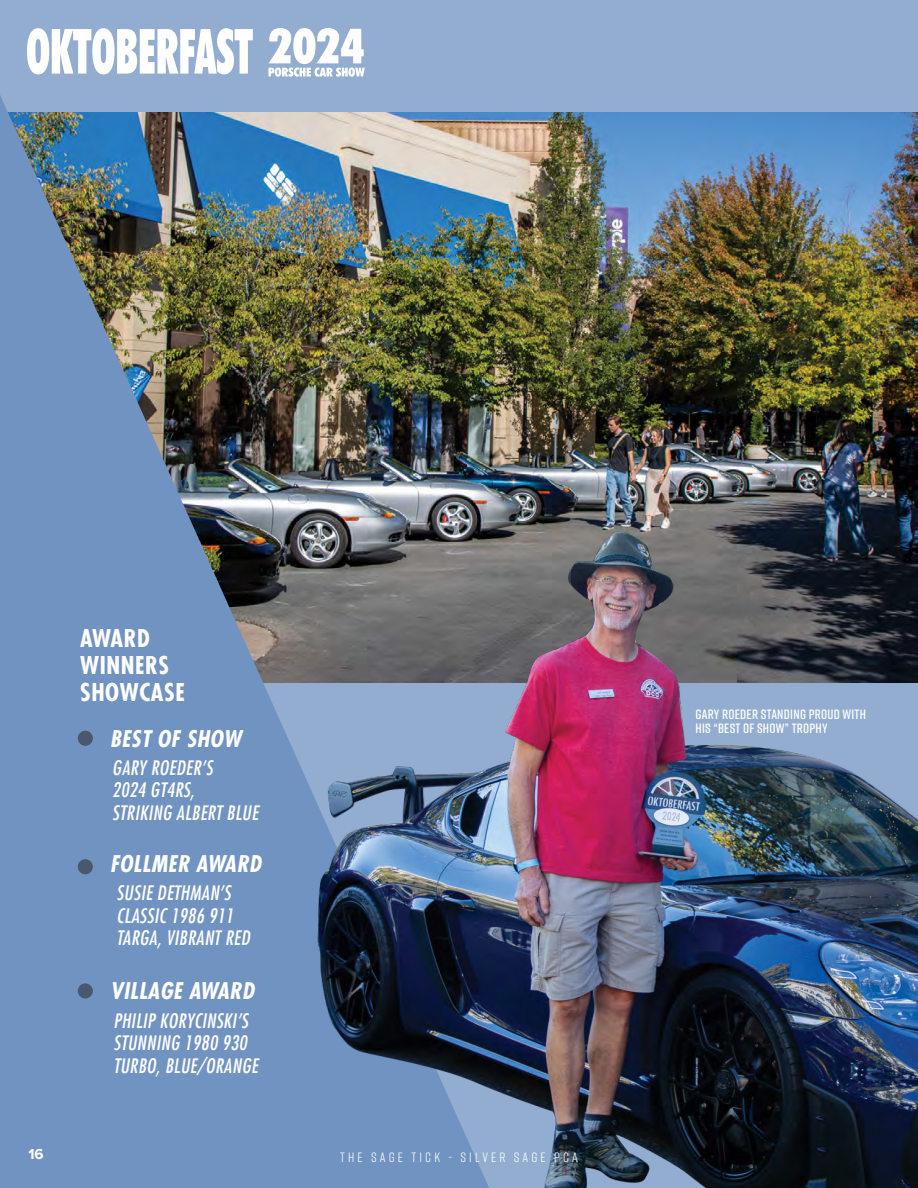
<style>
.page{position:relative;width:918px;height:1188px;background:#92add0}
.page>*{position:absolute;margin:0;border:0;box-sizing:border-box;transform-origin:0 0}
.t1{font:700 condensed 24px/27px "Futura LT";letter-spacing:.025em;color:#fff}
.t2{font:italic 700 condensed 22.5px "Futura LT";letter-spacing:.025em;color:#fff}
.t3{font:italic condensed 19.5px/22.5px "Futura LT";letter-spacing:.02em;color:#fff}
.t4{font:700 15px "Proxima Nova";color:#fff}
.t5{font:600 13.5px/13.5px "Rift";letter-spacing:.02em;color:#fff}
.t6{font:13.5px "Rift";letter-spacing:.235em;color:#fff}
</style>
<div class="page">
<img style="left:489px;top:112px;width:429px;height:370px">
<img style="left:0;top:95px;width:489px;height:1093px">
<svg style="left:27px;top:28px;width:226px;height:46px"></svg>
<svg style="left:268px;top:28px;width:97px;height:49px"></svg>
<div style="left:78px;top:731px;width:15px;height:15px;background:#49586c;border-radius:50%"></div>
<div style="left:78px;top:859px;width:15px;height:15px;background:#49586c;border-radius:50%"></div>
<div style="left:78px;top:983px;width:15px;height:16px;background:#49586c;border-radius:50%"></div>
<img style="left:130px;top:482px;width:788px;height:706px">
<p class="t1" style="left:80px;top:625px;width:106px">AWARD<br>WINNERS<br>SHOWCASE</p>
<p class="t2" style="left:110px;top:724px;width:133px">BEST OF SHOW</p>
<p class="t3" style="left:112px;top:756px;width:147px">GARY ROEDER’S<br>2024 GT4RS,<br>STRIKING ALBERT BLUE</p>
<p class="t2" style="left:110px;top:850px;width:152px">FOLLMER AWARD</p>
<p class="t3" style="left:117px;top:882px;width:135px">SUSIE DETHMAN’S<br>CLASSIC 1986 911<br>TARGA, VIBRANT RED</p>
<p class="t2" style="left:110px;top:977px;width:145px">VILLAGE AWARD</p>
<p class="t3" style="left:113px;top:1009px;width:146px">PHILIP KORYCINSKI’S<br>STUNNING 1980 930<br>TURBO, BLUE/ORANGE</p>
<p class="t4" style="left:28px;top:1143px;width:17px">16</p>
<p class="t6" style="left:340px;top:1148px;width:239px">THE SAGE TICK - SILVER SAGE PCA</p>
<p class="t5" style="left:696px;top:707px;width:172px">GARY ROEDER STANDING PROUD WITH<br>HIS “BEST OF SHOW” TROPHY</p>
</div>
